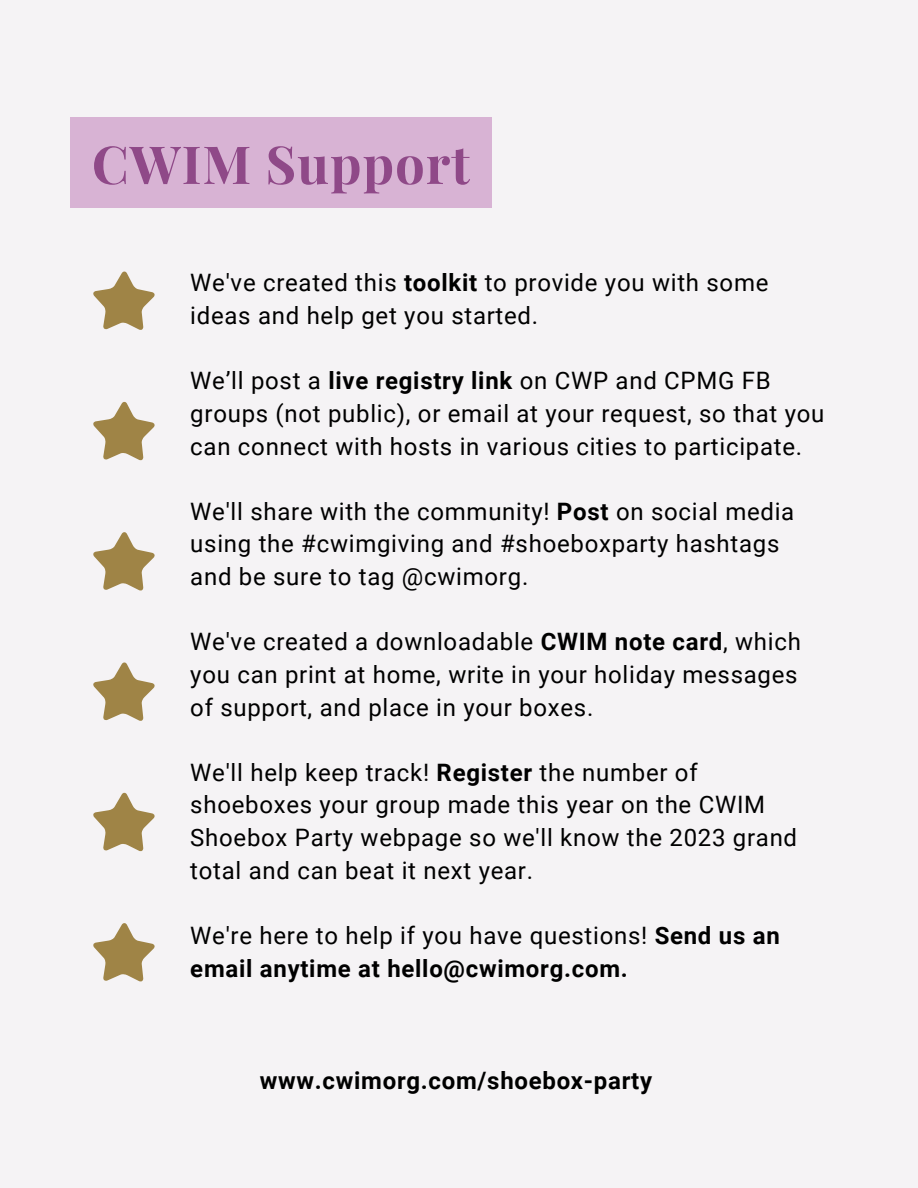
<style>
.page{position:relative;width:918px;height:1188px;background:#f5f3f5}
.page>*{position:absolute;margin:0;border:0;box-sizing:border-box;transform-origin:0 0}
.t1{font:700 52.5px "Playfair Display";letter-spacing:.02em;color:#8f4988}
.t2{font:24px/32.7px "Roboto";letter-spacing:.03em;color:#000}
.t3{font:700 24px/32.7px "Roboto";letter-spacing:.03em;color:#000}
.s1{font-weight:700}
.s2{font-weight:400}
</style>
<div class="page">
<div style="left:71px;top:117px;width:421px;height:91px;background:#d8b3d4"></div>
<svg style="left:93px;top:271px;width:62px;height:59px"></svg>
<svg style="left:93px;top:923px;width:62px;height:59px"></svg>
<svg style="left:93px;top:792px;width:62px;height:60px"></svg>
<svg style="left:93px;top:662px;width:62px;height:59px"></svg>
<svg style="left:93px;top:532px;width:62px;height:59px"></svg>
<svg style="left:93px;top:401px;width:62px;height:60px"></svg>
<p class="t1" style="left:92px;top:127px;width:380px">CWIM Support</p>
<p class="t2" style="left:190px;top:267px;width:580px">We've created this <span class="s1">toolkit</span> to provide you with some ideas and help get you started.</p>
<p class="t2" style="left:190px;top:365px;width:636px">We’ll post a <span class="s1">live registry link</span> on CWP and CPMG FB groups (not public), or email at your request, so that you can connect with hosts in various cities to participate.</p>
<p class="t2" style="left:190px;top:495px;width:606px">We'll share with the community! <span class="s1">Post</span> on social media using the #cwimgiving and #shoeboxparty hashtags and be sure to tag @cwimorg.</p>
<p class="t2" style="left:190px;top:626px;width:612px">We've created a downloadable <span class="s1">CWIM note card</span>, which you can print at home, write in your holiday messages of support, and place in your boxes.</p>
<p class="t2" style="left:190px;top:756px;width:608px">We'll help keep track! <span class="s1">Register</span> the number of shoeboxes your group made this year on the CWIM Shoebox Party webpage so we'll know the 2023 grand total and can beat it next year.</p>
<p class="t3" style="left:190px;top:919px;width:591px"><span class="s2">We're here to help if you have questions!</span> Send us an email anytime at hello@cwimorg.com.</p>
<p class="t3" style="left:260px;top:1065px;width:394px">www.cwimorg.com/shoebox-party</p>
</div>
